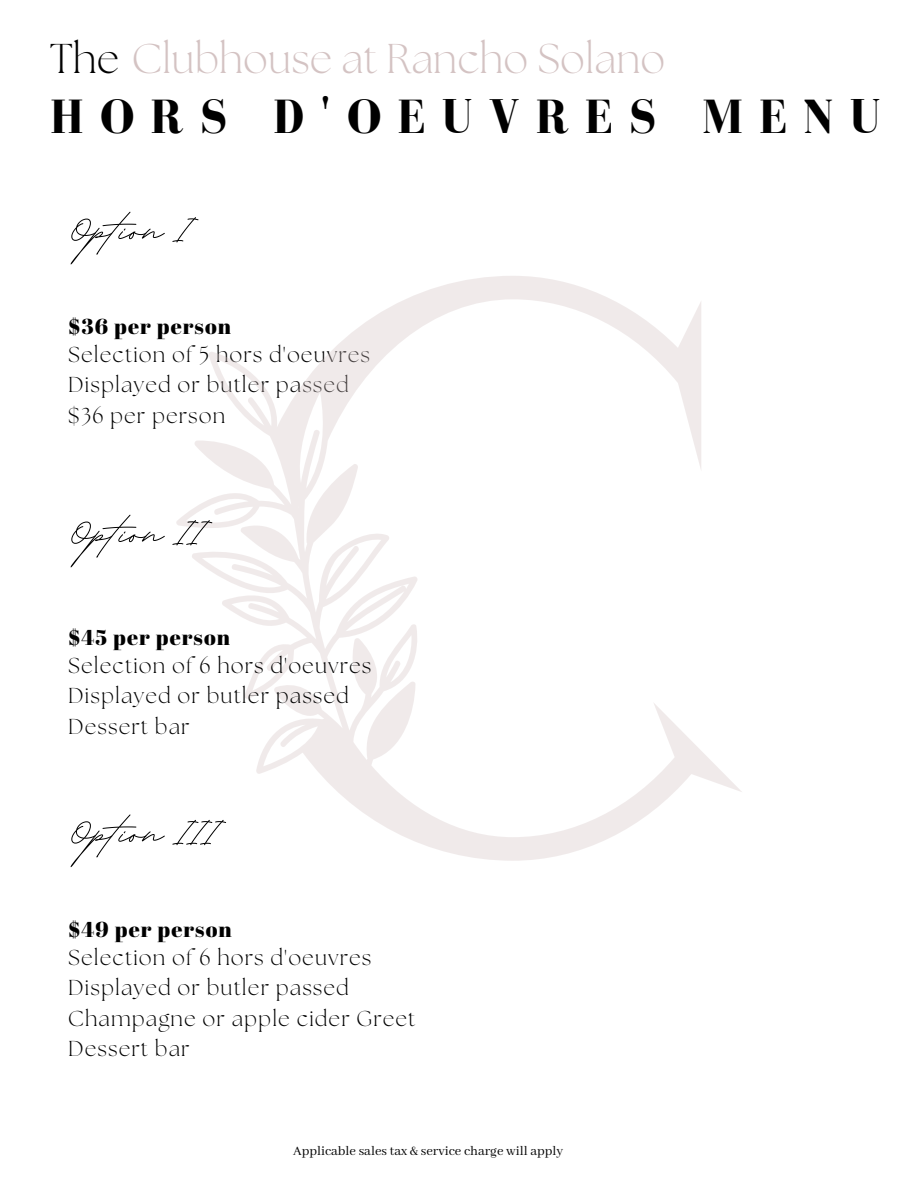
<style>
.page{position:relative;width:918px;height:1188px;background:#fff}
.page>*{position:absolute;margin:0;border:0;box-sizing:border-box;transform-origin:0 0}
.t1{font:700 63px "BD Script";color:#000}
.t2{font:700 49.35px "Bodoni FLF";letter-spacing:.325em;color:#000}
.t3{font:300 41.55px "The Seasons";color:#d4c3c3}
.t4{font:300 21.6px/30.3px "The Seasons";letter-spacing:.05em;color:#000}
.t5{font:21.6px "Abril Fatface";letter-spacing:.05em;color:#000}
.t6{font:14.25px "Abhaya Libre";color:#000}
.s1{color:#000}
</style>
<div class="page">
<svg style="left:176px;top:276px;width:566px;height:585px"></svg>
<h3 class="t3" style="left:50px;top:40px;width:617px"><span class="s1">The</span> Clubhouse at Rancho Solano</h3>
<h2 class="t2" style="left:50px;top:90px;width:832px">HORS D'OEUVRES MENU</h2>
<h1 class="t1" style="left:68px;top:189px;width:124px">Option I</h1>
<p class="t5" style="left:68px;top:311px;width:164px">$36 per person</p>
<p class="t4" style="left:68px;top:341px;width:303px">Selection of 5 hors d'oeuvres<br>Displayed or butler passed $36 per person</p>
<h1 class="t1" style="left:68px;top:492px;width:138px">Option II</h1>
<p class="t5" style="left:68px;top:622px;width:163px">$45 per person</p>
<p class="t4" style="left:68px;top:652px;width:305px">Selection of 6 hors d'oeuvres<br>Displayed or butler passed<br>Dessert bar</p>
<h1 class="t1" style="left:68px;top:792px;width:151px">Option III</h1>
<p class="t5" style="left:68px;top:914px;width:165px">$49 per person</p>
<p class="t4" style="left:68px;top:944px;width:349px">Selection of 6 hors d'oeuvres<br>Displayed or butler passed<br>Champagne or apple cider Greet<br>Dessert bar</p>
<p class="t6" style="left:293px;top:1143px;width:272px">Applicable sales tax &amp; service charge will apply</p>
</div>
